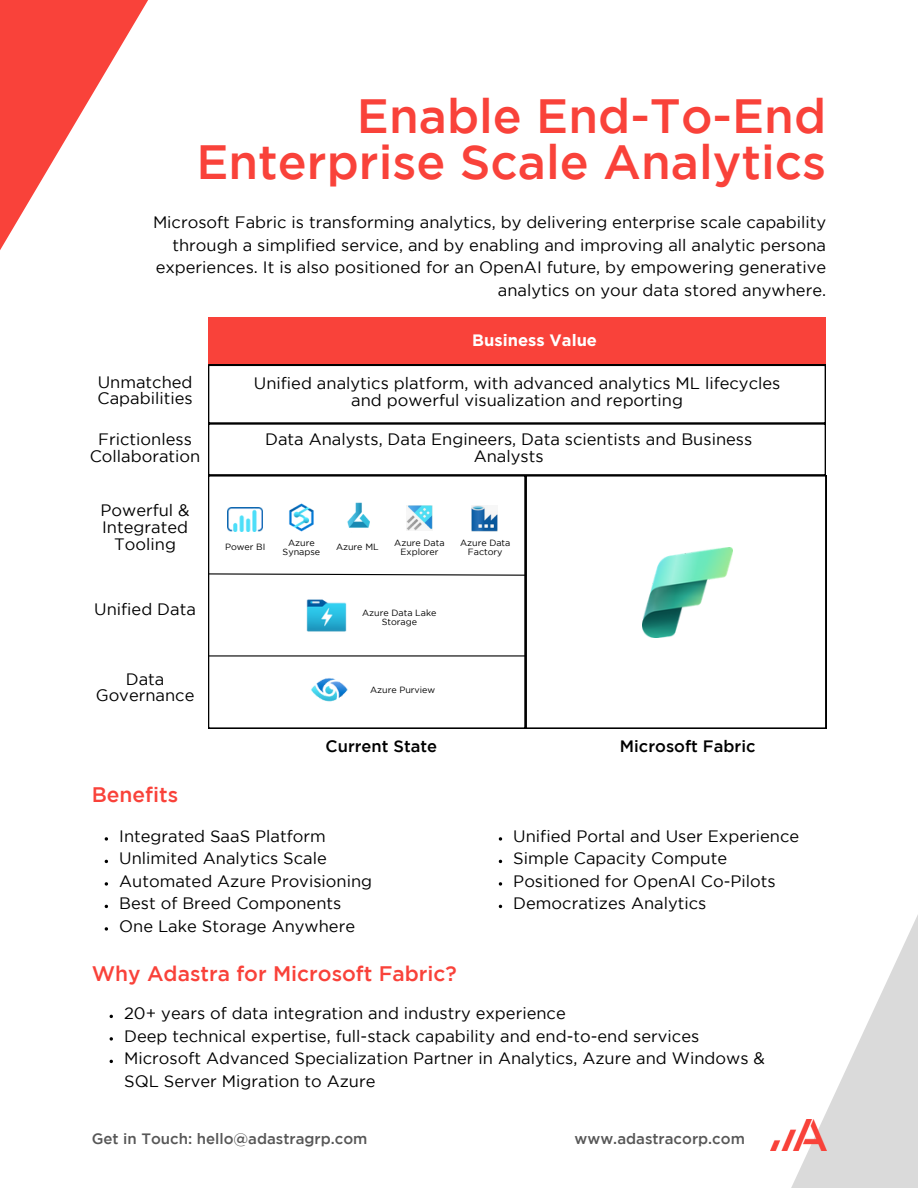
<style>
.page{position:relative;width:918px;height:1188px;background:#fff}
.page>*{position:absolute;margin:0;border:0;box-sizing:border-box;transform-origin:0 0}
.t1{font:500 48px/46.2px "Gotham";color:#f9423a;text-align:right}
.t2{font:500 21px "Gotham";color:#f9423a}
.t3{font:16.5px/16.8px "Gotham";color:#000;text-align:center}
.t4{font:500 16.5px "Gotham";color:#000}
.t5{font:700 16.5px "Gotham";color:#fff}
.t6{font:500 15px "Gotham";color:#575757}
.t7{font:9px/9px "Gotham";color:#000;text-align:center}
</style>
<div class="page">
<svg style="left:791px;top:647px;width:127px;height:541px"></svg>
<img style="left:770px;top:1119px;width:57px;height:32px">
<svg style="left:0;top:0;width:148px;height:250px"></svg>
<svg style="left:208px;top:317px;width:618px;height:158px"></svg>
<svg style="left:208px;top:475px;width:317px;height:254px"></svg>
<svg style="left:526px;top:475px;width:300px;height:254px"></svg>
<img style="left:643px;top:548px;width:90px;height:90px">
<img style="left:342px;top:498px;width:34px;height:35px">
<img style="left:283px;top:501px;width:35px;height:35px">
<img style="left:228px;top:508px;width:34px;height:23px">
<img style="left:407px;top:506px;width:26px;height:24px">
<img style="left:472px;top:505px;width:26px;height:26px">
<img style="left:307px;top:596px;width:39px;height:39px">
<img style="left:311px;top:676px;width:38px;height:27px">
<svg style="left:208px;top:573px;width:319px;height:3px"></svg>
<hr style="left:208px;top:655px;width:317px;height:2px;background:#000">
<svg style="left:105px;top:837px;width:3px;height:4px"></svg>
<svg style="left:105px;top:882px;width:3px;height:4px"></svg>
<svg style="left:105px;top:927px;width:3px;height:4px"></svg>
<svg style="left:110px;top:1037px;width:3px;height:4px"></svg>
<svg style="left:499px;top:837px;width:3px;height:4px"></svg>
<svg style="left:499px;top:882px;width:3px;height:4px"></svg>
<p class="t1" style="left:196px;top:96px;width:631px">Enable End-To-End<br>Enterprise Scale Analytics</p>
<p class="t3" style="left:153px;top:212px;width:675px;line-height:22.5px;text-align:right">Microsoft Fabric is transforming analytics, by delivering enterprise scale capability through a simplified service, and by enabling and improving all analytic persona experiences. It is also positioned for an OpenAI future, by empowering generative analytics on your data stored anywhere.</p>
<p class="t3" style="left:98px;top:374px;width:97px;text-align:left">Unmatched<br>Capabilities</p>
<p class="t3" style="left:90px;top:432px;width:112px">Frictionless<br>Collaboration</p>
<p class="t3" style="left:100px;top:503px;width:91px">Powerful &amp;<br>Integrated<br>Tooling</p>
<p class="t3" style="left:94px;top:602px;width:103px">Unified Data</p>
<p class="t3" style="left:96px;top:673px;width:100px;line-height:15.8px">Data<br>Governance</p>
<p class="t2" style="left:92px;top:787px;width:88px">Benefits</p>
<p class="t5" style="left:472px;top:331px;width:126px">Business Value</p>
<p class="t3" style="left:254px;top:376px;width:528px">Unified analytics platform, with advanced analytics ML lifecycles and powerful visualization and reporting</p>
<p class="t3" style="left:265px;top:432px;width:489px">Data Analysts, Data Engineers, Data scientists and Business<br>Analysts</p>
<p class="t7" style="left:225px;top:543px;width:42px">Power BI</p>
<p class="t7" style="left:283px;top:539px;width:39px">Azure<br>Synapse</p>
<p class="t7" style="left:336px;top:543px;width:44px">Azure ML</p>
<p class="t7" style="left:394px;top:539px;width:52px">Azure Data<br>Explorer</p>
<p class="t7" style="left:460px;top:539px;width:52px">Azure Data<br>Factory</p>
<p class="t7" style="left:362px;top:609px;width:76px">Azure Data Lake<br>Storage</p>
<p class="t7" style="left:370px;top:686px;width:67px">Azure Purview</p>
<p class="t4" style="left:326px;top:739px;width:113px">Current State</p>
<p class="t4" style="left:620px;top:739px;width:137px">Microsoft Fabric</p>
<p class="t3" style="left:119px;top:829px;width:208px">Integrated SaaS Platform</p>
<p class="t3" style="left:119px;top:851px;width:209px">Unlimited Analytics Scale</p>
<p class="t3" style="left:119px;top:874px;width:254px">Automated Azure Provisioning</p>
<p class="t3" style="left:119px;top:896px;width:224px">Best of Breed Components</p>
<p class="t3" style="left:119px;top:919px;width:237px">One Lake Storage Anywhere</p>
<p class="t2" style="left:92px;top:965px;width:367px">Why Adastra for Microsoft Fabric?</p>
<p class="t3" style="left:513px;top:829px;width:287px">Unified Portal and User Experience</p>
<p class="t3" style="left:513px;top:851px;width:215px">Simple Capacity Compute</p>
<p class="t3" style="left:513px;top:874px;width:264px">Positioned for OpenAI Co-Pilots</p>
<p class="t3" style="left:513px;top:896px;width:195px">Democratizes Analytics</p>
<p class="t3" style="left:124px;top:1006px;width:443px">20+ years of data integration and industry experience</p>
<p class="t3" style="left:124px;top:1029px;width:577px">Deep technical expertise, full-stack capability and end-to-end services</p>
<p class="t3" style="left:124px;top:1048px;width:642px;line-height:22.5px;text-align:left">Microsoft Advanced Specialization Partner in Analytics, Azure and Windows &amp;<br>SQL Server Migration to Azure</p>
<p class="t6" style="left:92px;top:1133px;width:277px">Get in Touch: hello@adastragrp.com</p>
<p class="t6" style="left:575px;top:1133px;width:172px">www.adastracorp.com</p>
</div>
